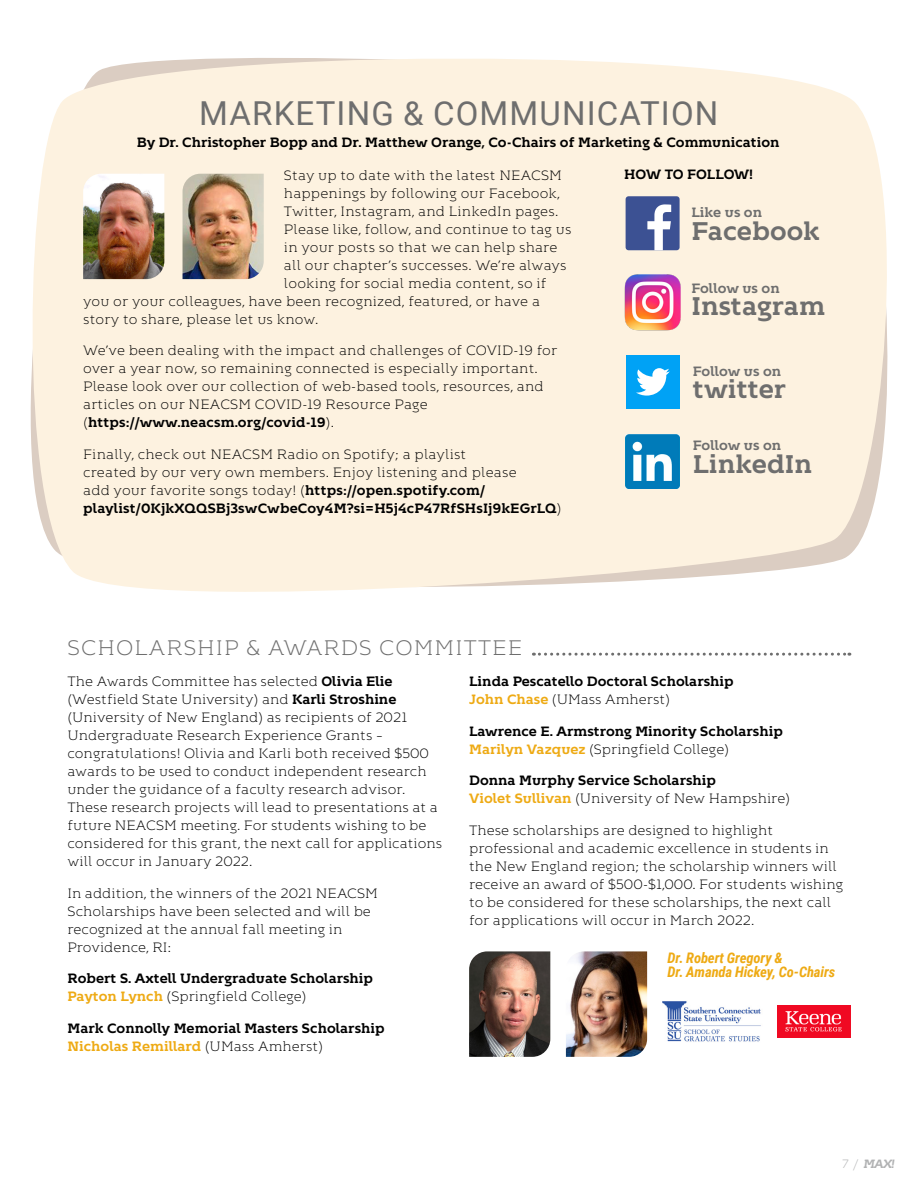
<style>
.page{position:relative;width:918px;height:1188px;background:#fff}
.page>*{position:absolute;margin:0;border:0;box-sizing:border-box;transform-origin:0 0}
.Column_Headers{font:33px "Roboto";letter-spacing:.035em;color:#6e6e6e}
.Body_Copy{font:700 25.5px "Kontrapunkt Bob";color:#6e6e6e}
.Column_Headers-2{font:300 21px "Kontrapunkt Bob";letter-spacing:.05em;color:#6e6e6e}
.Authors_Names{font:italic 700 14.55px/14.5px "Roboto Condensed";letter-spacing:-.005em;color:#eeaa14}
.Body_Copy-2{font:300 13.5px/18px "Kontrapunkt Bob";color:#000}
.Body_Copy-3{font:700 13.5px/18px "Kontrapunkt Bob";color:#000}
.Body_Copy-4{font:700 13.5px "Kontrapunkt Bob";color:#6e6e6e}
.t1{font:700 12px "Kontrapunkt Bob";color:#b1b2b3}
.s1{font-weight:700}
.s2{color:#eeaa14}
.s3{font-weight:300}
</style>
<div class="page">
<svg style="left:30px;top:58px;width:858px;height:534px;background:#fcf1e0"></svg>
<div style="left:626px;top:355px;width:54px;height:54px;background:#00a2f5"></div>
<svg style="left:636px;top:368px;width:34px;height:28px"></svg>
<img style="left:626px;top:434px;width:54px;height:54px">
<div style="left:626px;top:196px;width:54px;height:54px;background:#3c5193;border-radius:3px"></div>
<svg style="left:647px;top:204px;width:24px;height:46px"></svg>
<img style="left:623px;top:272px;width:61px;height:61px">
<svg style="left:533px;top:653px;width:317px;height:3px"></svg>
<img style="left:83px;top:174px;width:81px;height:105px">
<img style="left:183px;top:174px;width:81px;height:105px">
<img style="left:566px;top:951px;width:81px;height:106px">
<img style="left:662px;top:1001px;width:99px;height:41px">
<img style="left:469px;top:951px;width:81px;height:106px">
<img style="left:777px;top:1006px;width:73px;height:32px">
<p class="Column_Headers" style="left:199px;top:91px;width:521px">MARKETING &amp; COMMUNICATION</p>
<p class="Body_Copy-3" style="left:137px;top:133px;width:644px">By Dr. Christopher Bopp and Dr. Matthew Orange, Co-Chairs of Marketing &amp; Communication</p>
<p class="Body_Copy-2" style="left:284px;top:166px;width:280px">Stay up to date with the latest NEACSM</p>
<p class="Body_Copy-3" style="left:624px;top:165px;width:130px">HOW TO FOLLOW!</p>
<p class="Body_Copy-2" style="left:284px;top:184px;width:277px">happenings by following our Facebook,</p>
<p class="Body_Copy-2" style="left:284px;top:202px;width:276px">Twitter, Instagram, and LinkedIn pages.</p>
<p class="Body_Copy-2" style="left:284px;top:220px;width:289px">Please like, follow, and continue to tag us</p>
<p class="Body_Copy-2" style="left:284px;top:238px;width:275px">in your posts so that we can help share</p>
<p class="Body_Copy-2" style="left:284px;top:256px;width:284px">all our chapter’s successes. We’re always</p>
<p class="Body_Copy-2" style="left:284px;top:274px;width:264px">looking for social media content, so if</p>
<p class="Body_Copy-2" style="left:83px;top:292px;width:459px">you or your colleagues, have been recognized, featured, or have a</p>
<p class="Body_Copy-2" style="left:83px;top:310px;width:237px">story to share, please let us know.</p>
<p class="Body_Copy-2" style="left:83px;top:342px;width:476px">We’ve been dealing with the impact and challenges of COVID-19 for over a year now, so remaining connected is especially important.<br>Please look over our collection of web-based tools, resources, and articles on our NEACSM COVID-19 Resource Page (<span class="s1">https://www.neacsm.org/covid-19</span>).</p>
<p class="Body_Copy-2" style="left:83px;top:445px;width:480px">Finally, check out NEACSM Radio on Spotify; a playlist<br>created by our very own members. Enjoy listening and please<br>add your favorite songs today! (<span class="s1">https://open.spotify.com/ playlist/0KjkXQQSBj3swCwbeCoy4M?si=H5j4cP47RfSHsIj9kEGrLQ</span>)</p>
<p class="Body_Copy-4" style="left:691px;top:205px;width:72px">Like us on</p>
<p class="Body_Copy" style="left:691px;top:216px;width:130px">Facebook</p>
<p class="Body_Copy-4" style="left:691px;top:280px;width:90px">Follow us on</p>
<p class="Body_Copy" style="left:691px;top:292px;width:135px">Instagram</p>
<p class="Body_Copy-4" style="left:693px;top:363px;width:90px">Follow us on</p>
<p class="Body_Copy" style="left:693px;top:375px;width:95px">twitter</p>
<p class="Body_Copy-4" style="left:693px;top:438px;width:90px">Follow us on</p>
<p class="Body_Copy" style="left:693px;top:449px;width:121px">LinkedIn</p>
<p class="Column_Headers-2" style="left:68px;top:636px;width:456px">SCHOLARSHIP &amp; AWARDS COMMITTEE</p>
<p class="Body_Copy-2" style="left:68px;top:673px;width:376px">The Awards Committee has selected <span class="s1">Olivia Elie </span>(Westfield State University) and <span class="s1">Karli Stroshine </span>(University of New England) as recipients of 2021<br>Undergraduate Research Experience Grants – congratulations! Olivia and Karli both received $500 awards to be used to conduct independent research under the guidance of a faculty research advisor.<br>These research projects will lead to presentations at a future NEACSM meeting. For students wishing to be considered for this grant, the next call for applications will occur in January 2022.</p>
<p class="Body_Copy-2" style="left:68px;top:884px;width:312px">In addition, the winners of the 2021 NEACSM Scholarships have been selected and will be recognized at the annual fall meeting in Providence, RI:</p>
<p class="Body_Copy-3" style="left:68px;top:969px;width:307px">Robert S. Axtell Undergraduate Scholarship<br><span class="s2">Payton Lynch</span> <span class="s3">(Springfield College)</span></p>
<p class="Body_Copy-3" style="left:68px;top:1019px;width:319px">Mark Connolly Memorial Masters Scholarship<br><span class="s2">Nicholas Remillard</span> <span class="s3">(UMass Amherst)</span></p>
<p class="Body_Copy-3" style="left:469px;top:672px;width:266px">Linda Pescatello Doctoral Scholarship<br><span class="s2">John Chase</span> <span class="s3">(UMass Amherst)</span></p>
<p class="Body_Copy-3" style="left:469px;top:722px;width:315px">Lawrence E. Armstrong Minority Scholarship<br><span class="s2">Marilyn Vazquez</span> <span class="s3">(Springfield College)</span></p>
<p class="Body_Copy-3" style="left:469px;top:771px;width:323px">Donna Murphy Service Scholarship<br><span class="s2">Violet Sullivan</span> <span class="s3">(University of New Hampshire)</span></p>
<p class="Body_Copy-2" style="left:469px;top:821px;width:376px">These scholarships are designed to highlight professional and academic excellence in students in the New England region; the scholarship winners will receive an award of $500-$1,000. For students wishing to be considered for these scholarships, the next call for applications will occur in March 2022.</p>
<p class="Authors_Names" style="left:667px;top:950px;width:169px">Dr. Robert Gregory &amp;<br>Dr. Amanda Hickey, Co-Chairs</p>
<p class="t1" style="left:841px;top:1157px;width:57px"><span class="s3">7 /</span> MAX!</p>
</div>
